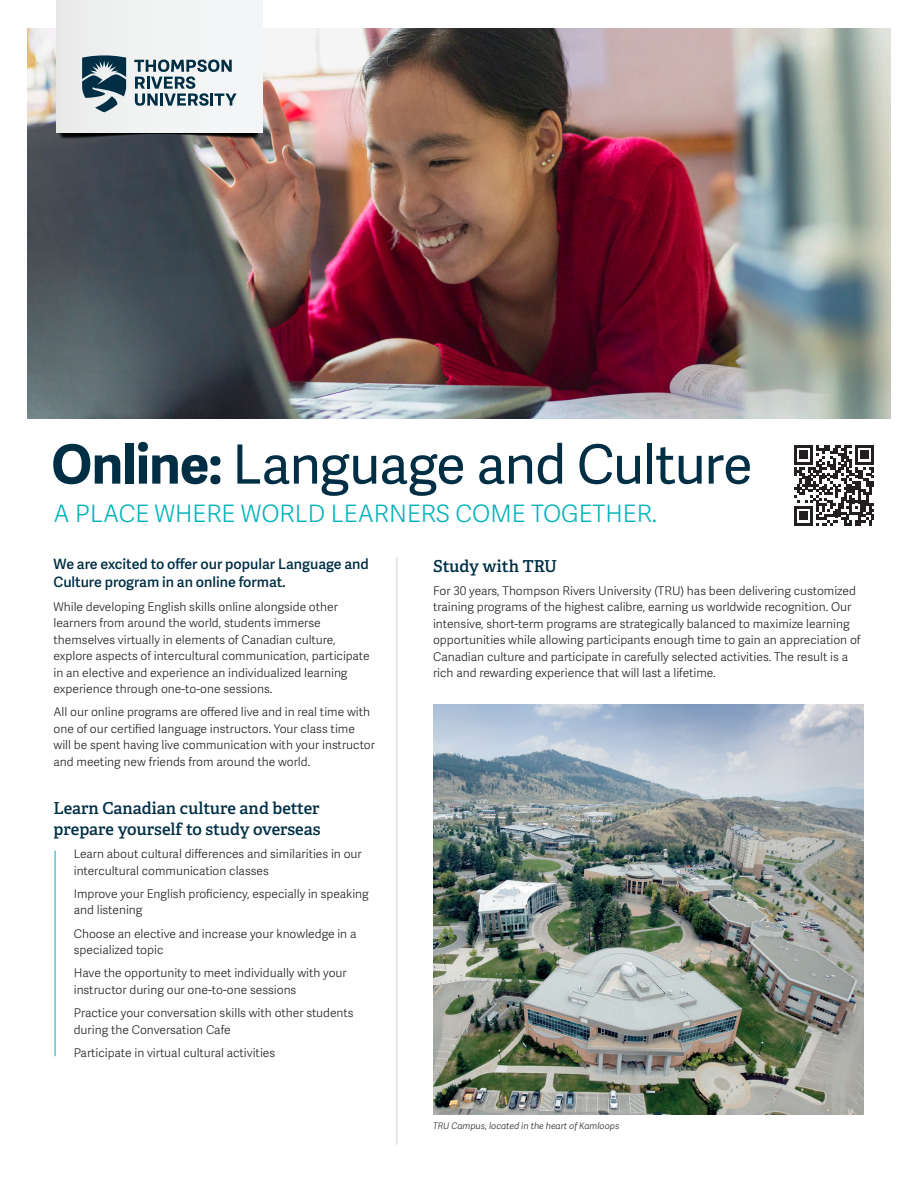
<style>
.page{position:relative;width:918px;height:1188px;background:#fff}
.page>*{position:absolute;margin:0;border:0;box-sizing:border-box;transform-origin:0 0}
.InfoSheet_-_Title_36_43_Navy{font:54.15px "Adelle Sans";letter-spacing:-.02em;color:#002f45}
.InfoSheet-Subtitle_AllCap_-_Teal{font:300 24px "Adelle Sans";color:#00b2b9}
.Paragraph_Section_Titles_-_11_14_Semi_bo{font:600 16.5px/21px "Adelle";color:#002f45}
.Paragraph_Section_Intro_Text_-_9_5_12_Se{font:600 14.25px/18px "Adelle Sans";color:#002f45}
.Body_Copy_-8_11_Black{font:300 12px/16.5px "Adelle Sans";color:#231f20}
.Body_Copy_-_Indented_List_-_8_11_Black{font:300 12px/16.5px "Adelle Sans";color:#231f20}
.Photo_Captions_-_6_12_Light_Italics{font:italic 300 9px "Adelle Sans";color:#231f20}
.s1{font-weight:700}
</style>
<div class="page">
<img style="left:27px;top:28px;width:864px;height:390px">
<svg style="left:57px;top:133px;width:205px;height:7px"></svg>
<div style="left:57px;top:0;width:205px;height:133px;background:#f3f4f4"></div>
<svg style="left:82px;top:55px;width:44px;height:57px"></svg>
<svg style="left:134px;top:59px;width:103px;height:47px"></svg>
<hr style="left:396px;top:557px;width:2px;height:588px;background:#dce4ea">
<img style="left:433px;top:704px;width:431px;height:411px">
<hr style="left:55px;top:850px;width:1px;height:206px;background:#00b2b9">
<svg style="left:794px;top:445px;width:80px;height:80px"></svg>
<p class="InfoSheet_-_Title_36_43_Navy" style="left:51px;top:426px;width:703px"><span class="s1">Online:</span> Language and Culture</p>
<p class="InfoSheet-Subtitle_AllCap_-_Teal" style="left:54px;top:497px;width:605px">A PLACE WHERE WORLD LEARNERS COME TOGETHER.</p>
<p class="Paragraph_Section_Titles_-_11_14_Semi_bo" style="left:433px;top:555px;width:126px">Study with TRU</p>
<p class="Body_Copy_-8_11_Black" style="left:433px;top:582px;width:429px">For 30 years, Thompson Rivers University (TRU) has been delivering customized training programs of the highest calibre, earning us worldwide recognition. Our intensive, short-term programs are strategically balanced to maximize learning opportunities while allowing participants enough time to gain an appreciation of Canadian culture and participate in carefully selected activities. The result is a rich and rewarding experience that will last a lifetime.</p>
<p class="Paragraph_Section_Intro_Text_-_9_5_12_Se" style="left:54px;top:555px;width:317px">We are excited to offer our popular Language and<br>Culture program in an online format.</p>
<p class="Body_Copy_-8_11_Black" style="left:54px;top:598px;width:318px">While developing English skills online alongside other learners from around the world, students immerse themselves virtually in elements of Canadian culture, explore aspects of intercultural communication, participate in an elective and experience an individualized learning experience through one-to-one sessions.</p>
<p class="Body_Copy_-8_11_Black" style="left:54px;top:703px;width:323px">All our online programs are offered live and in real time with one of our certified language instructors. Your class time will be spent having live communication with your instructor and meeting new friends from around the world.</p>
<p class="Paragraph_Section_Titles_-_11_14_Semi_bo" style="left:54px;top:798px;width:268px">Learn Canadian culture and better prepare yourself to study overseas</p>
<p class="Body_Copy_-_Indented_List_-_8_11_Black" style="left:74px;top:845px;width:290px">Learn about cultural differences and similarities in our intercultural communication classes</p>
<p class="Body_Copy_-_Indented_List_-_8_11_Black" style="left:74px;top:885px;width:297px">Improve your English proficiency, especially in speaking and listening</p>
<p class="Body_Copy_-_Indented_List_-_8_11_Black" style="left:74px;top:925px;width:284px">Choose an elective and increase your knowledge in a specialized topic</p>
<p class="Body_Copy_-_Indented_List_-_8_11_Black" style="left:74px;top:964px;width:275px">Have the opportunity to meet individually with your instructor during our one-to-one sessions</p>
<p class="Body_Copy_-_Indented_List_-_8_11_Black" style="left:74px;top:1004px;width:281px">Practice your conversation skills with other students during the Conversation Cafe</p>
<p class="Body_Copy_-_Indented_List_-_8_11_Black" style="left:74px;top:1044px;width:203px">Participate in virtual cultural activities</p>
<p class="Photo_Captions_-_6_12_Light_Italics" style="left:433px;top:1119px;width:188px">TRU Campus, located in the heart of Kamloops</p>
</div>
